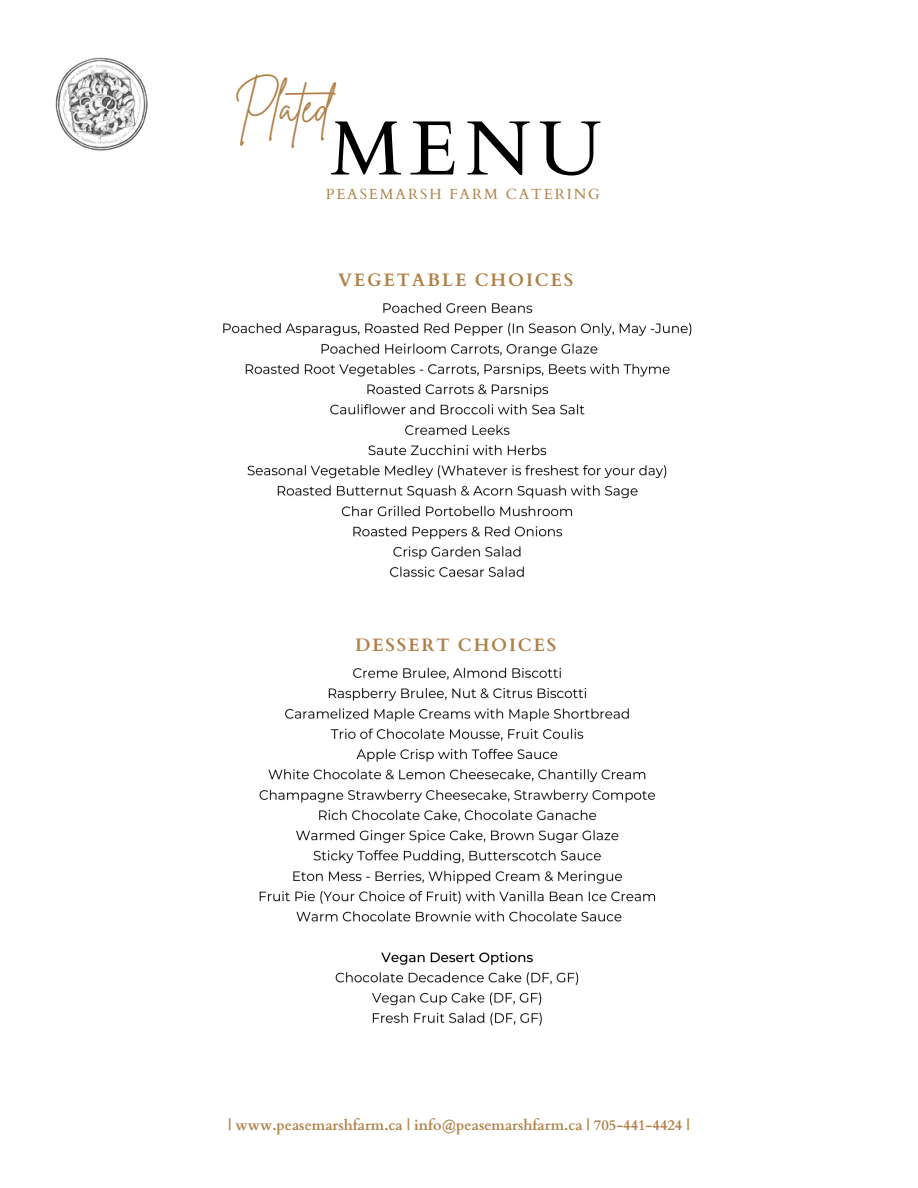
<style>
.page{position:relative;width:918px;height:1188px;background:#fff}
.page>*{position:absolute;margin:0;border:0;box-sizing:border-box;transform-origin:0 0}
.t1{font:76.95px "Cardo";color:#000}
.t2{font:45px "Brittany Signature";color:#b08047}
.t3{font:700 18px "Cardo";letter-spacing:.1em;color:#b08047}
.t4{font:14.7px "Cardo";letter-spacing:.13em;color:#b08047}
.t5{font:700 14.55px "Cardo";color:#b08047}
</style>
<div class="page">
<img style="left:55px;top:57px;width:93px;height:94px">
<img style="left:223px;top:302px;width:469px;height:276px">
<img style="left:259px;top:667px;width:397px;height:359px">
<h2 class="t2" style="left:234px;top:78px;width:115px">Plated</h2>
<p class="t4" style="left:326px;top:184px;width:276px">PEASEMARSH FARM CATERING</p>
<h1 class="t1" style="left:330px;top:98px;width:273px">MENU</h1>
<p class="t3" style="left:338px;top:268px;width:237px">VEGETABLE CHOICES</p>
<p class="t3" style="left:355px;top:633px;width:203px">DESSERT CHOICES</p>
<p class="t5" style="left:228px;top:1116px;width:463px">| www.peasemarshfarm.ca | info@peasemarshfarm.ca | 705-441-4424 |</p>
</div>
